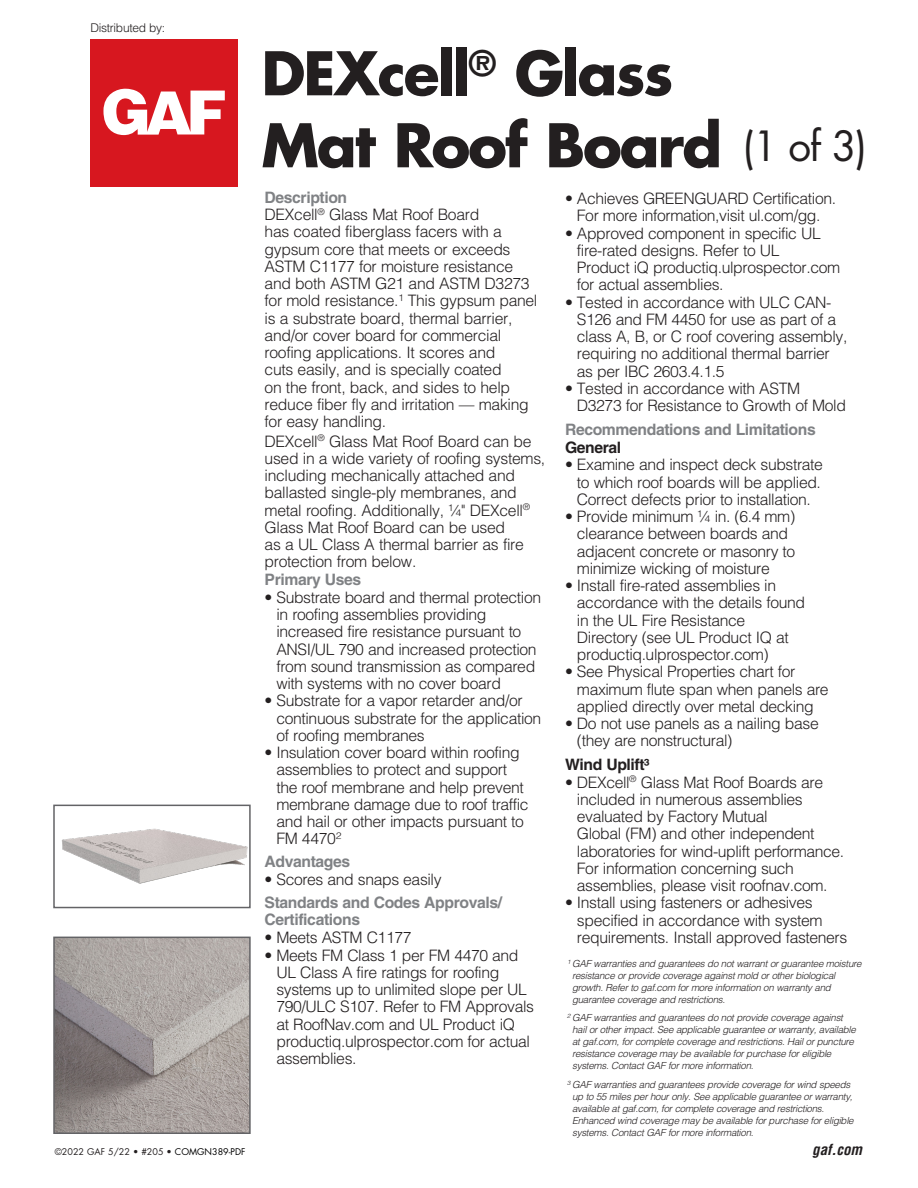
<style>
.page{position:relative;width:918px;height:1188px;background:#fff}
.page>*{position:absolute;margin:0;border:0;box-sizing:border-box;transform-origin:0 0}
.t1{font:700 58.5px/72px "Futura Std";letter-spacing:-.035em;color:#231f20}
.t2{font:300 15.75px/17.2px "Helvetica LT Std";letter-spacing:-.025em;color:#231f20}
.t3{font:700 15.75px/17.2px "Helvetica LT Std";letter-spacing:-.025em;color:#808285}
.t4{font:700 15.75px "Helvetica LT Std";letter-spacing:-.025em;color:#231f20}
.t5{font:italic 700 condensed 15px "Helvetica LT Std";color:#231f20}
.t6{font:300 12px "Helvetica LT Std";letter-spacing:-.025em;color:#231f20}
.t7{font:italic 300 9.75px/12px "Helvetica LT Std";letter-spacing:-.025em;color:#231f20}
.t8{font:9px "Futura Std";color:#231f20}
.s1{font-weight:400;font-size:40.5px}
.s2{font-weight:700;color:#808285}
.s3{color:#000}
</style>
<div class="page">
<div style="left:90px;top:39px;width:148px;height:147px;background:#d7171f"></div>
<svg style="left:103px;top:88px;width:122px;height:47px"></svg>
<img style="left:56px;top:940px;width:192px;height:191px">
<div style="left:53px;top:937px;width:198px;height:197px;border:2px solid #636366"></div>
<img style="left:62px;top:828px;width:186px;height:56px">
<div style="left:53px;top:805px;width:198px;height:103px;border:2px solid #636366"></div>
<p class="t6" style="left:90px;top:20px;width:76px">Distributed by:</p>
<p class="t1" style="left:261px;top:37px;width:607px">DEXcell<sup>®</sup> Glass<br>Mat Roof Board <span class="s1">(1 of 3)</span></p>
<p class="t2" style="left:265px;top:189px;width:274px"><span class="s2">Description<br></span>DEXcell<sup>®</sup> Glass Mat Roof Board<br>has coated fiberglass facers with a gypsum core that meets or exceeds<br>ASTM C1177 for moisture resistance and both ASTM G21 and ASTM D3273 for mold resistance.1 This gypsum panel is a substrate board, thermal barrier, and/or cover board for commercial roofing applications. It scores and<br>cuts easily, and is specially coated<br>on the front, back, and sides to help reduce fiber fly and irritation — making for easy handling.</p>
<p class="t2" style="left:265px;top:432px;width:282px">DEXcell<sup>®</sup> Glass Mat Roof Board can be used in a wide variety of roofing systems, including mechanically attached and ballasted single-ply membranes, and metal roofing. Additionally, ¼" DEXcell<sup>® </sup>Glass Mat Roof Board can be used<br>as a UL Class A thermal barrier as fire protection from below.</p>
<p class="t3" style="left:265px;top:570px;width:98px">Primary Uses</p>
<p class="t2" style="left:276px;top:589px;width:266px;text-indent:-12px">• Substrate board and thermal protection in roofing assemblies providing increased fire resistance pursuant to ANSI/UL 790 and increased protection from sound transmission as compared with systems with no cover board</p>
<p class="t2" style="left:276px;top:692px;width:266px;text-indent:-12px">• Substrate for a vapor retarder and/or continuous substrate for the application of roofing membranes</p>
<p class="t2" style="left:276px;top:744px;width:254px;text-indent:-12px">• Insulation cover board within roofing assemblies to protect and support the roof membrane and help prevent membrane damage due to roof traffic and hail or other impacts pursuant to<br>FM 4470²</p>
<p class="t3" style="left:265px;top:852px;width:87px">Advantages</p>
<p class="t2" style="left:265px;top:871px;width:178px">• Scores and snaps easily</p>
<p class="t3" style="left:265px;top:893px;width:239px">Standards and Codes Approvals/<br>Certifications</p>
<p class="t2" style="left:265px;top:929px;width:148px">• Meets ASTM C1177</p>
<p class="t2" style="left:276px;top:946px;width:259px;text-indent:-12px">• Meets FM Class 1 per FM 4470 and<br>UL Class A fire ratings for roofing systems up to unlimited slope per UL<br>790/ULC S107. Refer to FM Approvals at RoofNav.com and UL Product iQ productiq.ulprospector.com for actual assemblies.</p>
<p class="t2" style="left:565px;top:190px;width:273px;text-align:center">• Achieves GREENGUARD Certification.<br>For more information,visit ul.com/gg.</p>
<p class="t2" style="left:577px;top:224px;width:265px;text-indent:-12px">• Approved component in specific UL fire-rated designs. Refer to UL<br>Product iQ productiq.ulprospector.com for actual assemblies.</p>
<p class="t2" style="left:577px;top:293px;width:272px;text-indent:-12px">• Tested in accordance with ULC CAN-S126 and FM 4450 for use as part of a class A, B, or C roof covering assembly, requiring no additional thermal barrier as per IBC 2603.4.1.5</p>
<p class="t2" style="left:577px;top:379px;width:271px;text-indent:-12px">• Tested in accordance with ASTM<br>D3273 for Resistance to Growth of Mold</p>
<p class="t3" style="left:565px;top:420px;width:252px">Recommendations and Limitations</p>
<p class="t4" style="left:565px;top:438px;width:58px">General</p>
<p class="t2" style="left:577px;top:456px;width:248px;text-indent:-12px">• Examine and inspect deck substrate to which roof boards will be applied.<br>Correct defects prior to installation.</p>
<p class="t2" style="left:577px;top:508px;width:220px;text-indent:-12px">• Provide minimum ¼ in. (6.4 mm) clearance between boards and adjacent concrete or masonry to minimize wicking of moisture</p>
<p class="t2" style="left:577px;top:577px;width:230px;text-indent:-12px">• Install fire-rated assemblies in accordance with the details found in the UL Fire Resistance<br>Directory (see UL Product IQ at productiq.ulprospector.com)</p>
<p class="t2" style="left:577px;top:663px;width:253px;text-indent:-12px">• See Physical Properties chart for maximum flute span when panels are applied directly over metal decking</p>
<p class="t2" style="left:577px;top:715px;width:243px;text-indent:-12px">• Do not use panels as a nailing base (they are nonstructural)</p>
<p class="t4" style="left:565px;top:755px;width:86px">Wind Uplift3</p>
<p class="t2" style="left:577px;top:773px;width:269px;text-indent:-12px">• DEXcell<sup>®</sup> Glass Mat Roof Boards are included in numerous assemblies evaluated by Factory Mutual<br>Global (FM) and other independent laboratories for wind-uplift performance.<br>For information concerning such assemblies, please visit roofnav.com.</p>
<p class="t2" style="left:577px;top:894px;width:272px;text-indent:-12px">• Install using fasteners or adhesives specified in accordance with system requirements. Install approved fasteners</p>
<p class="t7" style="left:572px;top:957px;width:291px;text-indent:-6px">¹ GAF warranties and guarantees do not warrant or guarantee moisture resistance or provide coverage against mold or other biological growth. Refer to gaf.com for more information on warranty and guarantee coverage and restrictions.</p>
<p class="t7" style="left:572px;top:1012px;width:285px;text-indent:-6px">² GAF warranties and guarantees do not provide coverage against hail or other impact. See applicable guarantee or warranty, available at gaf.com, for complete coverage and restrictions. Hail or puncture resistance coverage may be available for purchase for eligible systems. Contact GAF for more information.</p>
<p class="t7" style="left:572px;top:1079px;width:283px;text-indent:-6px">3 GAF warranties and guarantees provide coverage for wind speeds up to 55 miles per hour only. See applicable guarantee or warranty, available at gaf.com, for complete coverage and restrictions.<br>Enhanced wind coverage may be available for purchase for eligible systems. Contact GAF for more information.</p>
<p class="t8" style="left:55px;top:1146px;width:192px">©2022 GAF 5/22 • #205 • <span class="s3">COMGN389-PDF</span></p>
<p class="t5" style="left:812px;top:1140px;width:51px">gaf.com</p>
</div>
